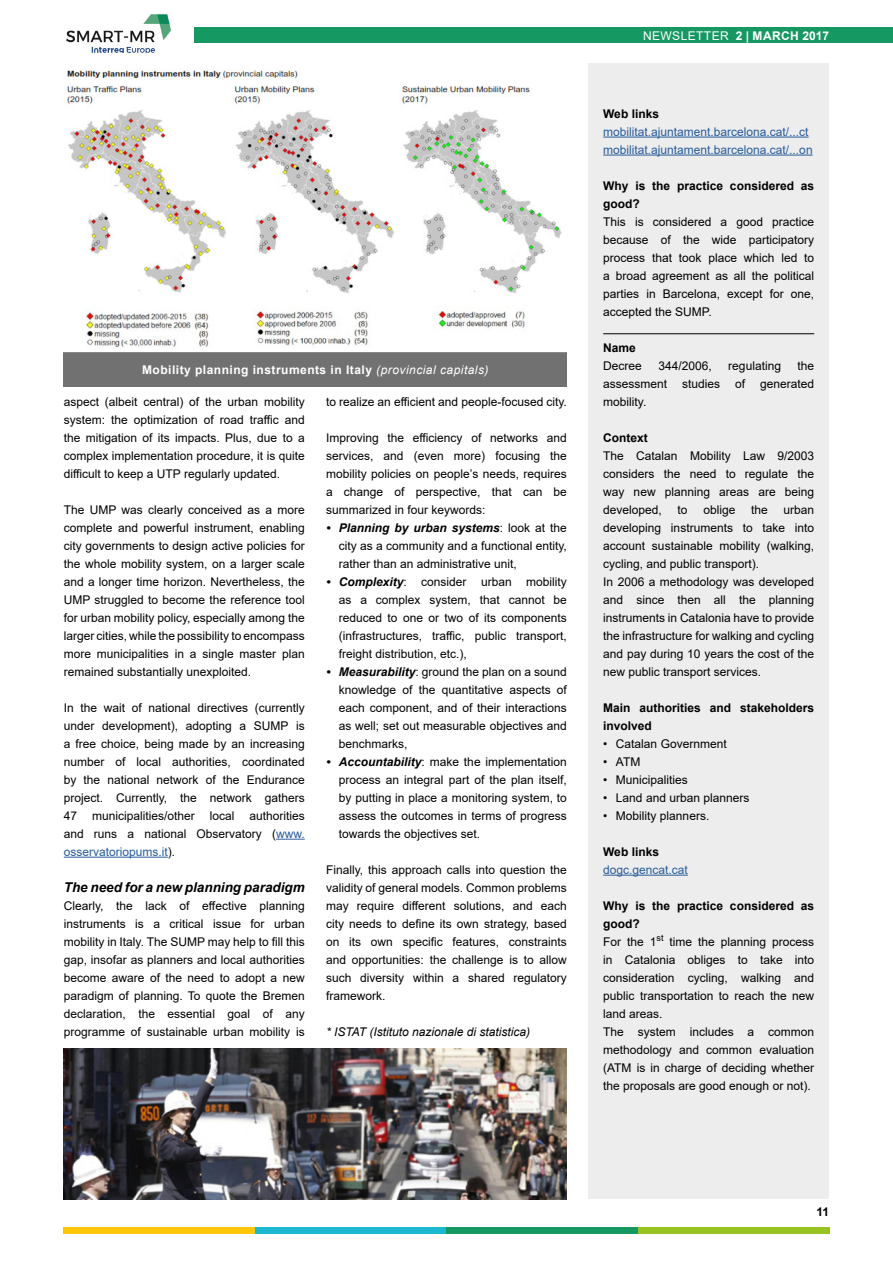
<style>
.page{position:relative;width:893px;height:1263px;background:#fff}
.page>*{position:absolute;margin:0;border:0;box-sizing:border-box;transform-origin:0 0}
.t1{font:italic 700 13.5px "Arial";color:#000}
.t2{font:12px/18px "Arial";color:#000;text-align:justify}
.t3{font:700 12px/18px "Arial";color:#000}
.t4{font:12px/18px "Arial";color:#275b9b}
.t5{font:700 12px "Arial";letter-spacing:.04em;color:#fff}
.t6{font:italic 12px "Arial";color:#000}
.s1{font-weight:400;font-style:italic}
.s2{color:#275b9b}
.s3{font-weight:700;font-style:italic}
.s4{font-weight:400}
.s5{font-weight:700}
</style>
<div class="page">
<div style="left:195px;top:28px;width:698px;height:15px;background:#159861"></div>
<img style="left:66px;top:14px;width:106px;height:39px">
<svg style="left:276px;top:839px;width:29px;height:1px"></svg>
<hr style="left:64px;top:857px;width:104px;height:1px;background:#275b9b">
<div style="left:64px;top:1227px;width:191px;height:7px;background:#fdc608"></div>
<div style="left:255px;top:1227px;width:191px;height:7px;background:#1cb8d0"></div>
<div style="left:446px;top:1227px;width:192px;height:7px;background:#159861"></div>
<div style="left:638px;top:1227px;width:191px;height:7px;background:#98c222"></div>
<div style="left:588px;top:64px;width:241px;height:1135px;background:#ededed"></div>
<hr style="left:603px;top:137px;width:206px;height:1px;background:#275b9b">
<hr style="left:603px;top:155px;width:210px;height:1px;background:#275b9b">
<hr style="left:603px;top:875px;width:85px;height:1px;background:#275b9b">
<img style="left:66px;top:69px;width:496px;height:278px">
<div style="left:64px;top:352px;width:503px;height:35px;background:#727171"></div>
<hr style="left:603px;top:333px;width:211px;height:1px;background:#000">
<img style="left:64px;top:1049px;width:503px;height:150px">
<p class="t5" style="left:142px;top:361px;width:348px">Mobility planning instruments in Italy <span class="s1">(provincial capitals)</span></p>
<p class="t2" style="left:64px;top:392px;width:242px">aspect (albeit central) of the urban mobility system: the optimization of road traffic and the mitigation of its impacts. Plus, due to a complex implementation procedure, it is quite difficult to keep a UTP regularly updated.</p>
<p class="t2" style="left:64px;top:500px;width:242px">The UMP was clearly conceived as a more complete and powerful instrument, enabling city governments to design active policies for the whole mobility system, on a larger scale and a longer time horizon. Nevertheless, the UMP struggled to become the reference tool for urban mobility policy, especially among the larger cities, while the possibility to encompass more municipalities in a single master plan remained substantially unexploited.</p>
<p class="t2" style="left:64px;top:698px;width:242px">In the wait of national directives (currently under development), adopting a SUMP is a free choice, being made by an increasing number of local authorities, coordinated by the national network of the Endurance project. Currently, the network gathers 47 municipalities/other local authorities and runs a national Observatory (<span class="s2">www. osservatoriopums.it</span>).</p>
<p class="t1" style="left:64px;top:878px;width:242px">The need for a new planning paradigm</p>
<p class="t2" style="left:64px;top:896px;width:242px">Clearly, the lack of effective planning instruments is a critical issue for urban mobility in Italy. The SUMP may help to fill this gap, insofar as planners and local authorities become aware of the need to adopt a new paradigm of planning. To quote the Bremen declaration, the essential goal of any programme of sustainable urban mobility is</p>
<p class="t2" style="left:326px;top:392px;width:242px">to realize an efficient and people-focused city.</p>
<p class="t2" style="left:326px;top:428px;width:242px">Improving the efficiency of networks and services, and (even more) focusing the mobility policies on people’s needs, requires a change of perspective, that can be summarized in four keywords:</p>
<p class="t2" style="left:339px;top:518px;width:230px;text-indent:-13px"><span class="s3">• Planning by urban systems</span>: look at the city as a community and a functional entity, rather than an administrative unit,</p>
<p class="t2" style="left:339px;top:572px;width:230px;text-indent:-13px"><span class="s3">• Complexity</span>: consider urban mobility as a complex system, that cannot be reduced to one or two of its components (infrastructures, traffic, public transport, freight distribution, etc.),</p>
<p class="t2" style="left:339px;top:662px;width:230px;text-indent:-13px"><span class="s3">• Measurability</span>: ground the plan on a sound knowledge of the quantitative aspects of each component, and of their interactions as well; set out measurable objectives and benchmarks,</p>
<p class="t2" style="left:339px;top:752px;width:230px;text-indent:-13px"><span class="s3">• Accountability</span>: make the implementation process an integral part of the plan itself, by putting in place a monitoring system, to assess the outcomes in terms of progress towards the objectives set.</p>
<p class="t2" style="left:326px;top:860px;width:242px">Finally, this approach calls into question the validity of general models. Common problems may require different solutions, and each city needs to define its own strategy, based on its own specific features, constraints and opportunities: the challenge is to allow such diversity within a shared regulatory framework.</p>
<p class="t6" style="left:326px;top:1024px;width:206px">* ISTAT (Istituto nazionale di statistica)</p>
<p class="t5" style="left:643px;top:27px;width:188px"><span class="s4">NEWSLETTER</span> 2 | MARCH 2017</p>
<p class="t3" style="left:603px;top:105px;width:57px">Web links</p>
<p class="t4" style="left:603px;top:122px;width:211px">mobilitat.ajuntament.barcelona.cat/...ct mobilitat.ajuntament.barcelona.cat/...on</p>
<p class="t3" style="left:603px;top:177px;width:212px">Why is the practice considered as good?</p>
<p class="t2" style="left:603px;top:212px;width:213px">This is considered a good practice because of the wide participatory process that took place which led to a broad agreement as all the political parties in Barcelona, except for one, accepted the SUMP.</p>
<p class="t3" style="left:603px;top:339px;width:34px">Name</p>
<p class="t2" style="left:603px;top:356px;width:40px">Decree</p>
<p class="t2" style="left:658px;top:356px;width:55px">344/2006,</p>
<p class="t2" style="left:728px;top:356px;width:54px">regulating</p>
<p class="t2" style="left:603px;top:356px;width:212px;text-indent:194px">the assessment studies of generated mobility.</p>
<p class="t3" style="left:603px;top:429px;width:46px">Context</p>
<p class="t2" style="left:603px;top:446px;width:212px">The Catalan Mobility Law 9/2003 considers the need to regulate the way new planning areas are being developed,</p>
<p class="t2" style="left:603px;top:500px;width:213px;text-align:left;text-indent:180px">urban developing instruments to take into account sustainable mobility (walking, cycling, and public transport).<br>In 2006 a methodology was developed and since then all the planning instruments in Catalonia have to provide the infrastructure for walking and cycling and pay during 10 years the cost of the new public transport services.</p>
<p class="t3" style="left:603px;top:699px;width:213px">Main authorities and stakeholders involved</p>
<p class="t2" style="left:603px;top:734px;width:125px">• Catalan Government</p>
<p class="t2" style="left:603px;top:752px;width:39px">• ATM</p>
<p class="t2" style="left:603px;top:770px;width:86px">• Municipalities</p>
<p class="t2" style="left:603px;top:788px;width:148px">• Land and urban planners</p>
<p class="t2" style="left:603px;top:806px;width:108px">• Mobility planners.</p>
<p class="t3" style="left:603px;top:843px;width:57px">Web links</p>
<p class="t4" style="left:603px;top:860px;width:86px">dogc.gencat.cat</p>
<p class="t2" style="left:603px;top:896px;width:213px;text-align:left"><span class="s5">Why is the practice considered as good?<br></span>For the 1<sup>st</sup> time the planning process in Catalonia obliges to take into consideration cycling, walking and public transportation to reach the new land areas.<br>The system includes a common methodology and common evaluation (ATM is in charge of deciding whether the proposals are good enough or not).</p>
<p class="t2" style="left:678px;top:500px;width:12px">to</p>
<p class="t2" style="left:703px;top:500px;width:34px">oblige</p>
<p class="t2" style="left:751px;top:500px;width:18px">the</p>
<p class="t3" style="left:816px;top:1203px;width:14px">11</p>
</div>
